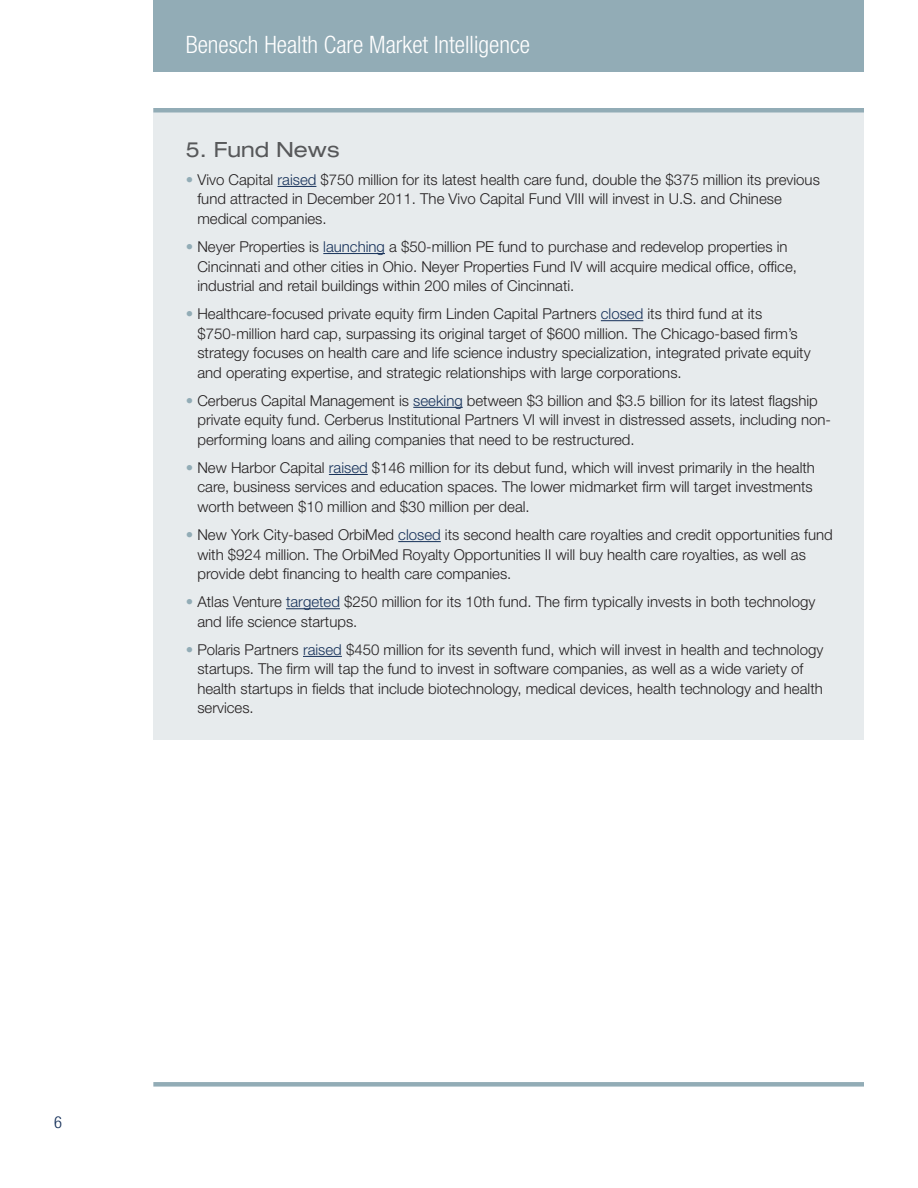
<style>
.page{position:relative;width:918px;height:1188px;background:#fff}
.page>*{position:absolute;margin:0;border:0;box-sizing:border-box;transform-origin:0 0}
.t1{font:300 condensed 24px "Helvetica Neue";color:#fff}
.t2{font:expanded 21px "Helvetica Neue";color:#57585a}
.t3{font:300 condensed 16.5px "Helvetica Neue";color:#153059}
.t4{font:300 15px/19.5px "Helvetica Neue";color:#231f20}
.s1{color:#92acb6}
.s2{color:#153059}
</style>
<div class="page">
<div style="left:153px;top:108px;width:711px;height:632px;background:#e7ebed"></div>
<div style="left:153px;top:0;width:711px;height:71px;background:#92acb6"></div>
<hr style="left:278px;top:186px;width:38px;height:1px;background:#153059">
<hr style="left:323px;top:253px;width:62px;height:1px;background:#153059">
<hr style="left:601px;top:320px;width:42px;height:1px;background:#153059">
<hr style="left:413px;top:407px;width:50px;height:1px;background:#153059">
<hr style="left:329px;top:474px;width:39px;height:1px;background:#153059">
<hr style="left:398px;top:541px;width:43px;height:1px;background:#153059">
<hr style="left:286px;top:608px;width:54px;height:1px;background:#153059">
<hr style="left:303px;top:656px;width:39px;height:1px;background:#153059">
<div style="left:153px;top:1082px;width:711px;height:5px;background:#92acb6"></div>
<hr style="left:153px;top:108px;width:711px;height:4px;background:#92acb6">
<h1 class="t1" style="left:186px;top:31px;width:346px">Benesch Health Care Market Intelligence</h1>
<h2 class="t2" style="left:186px;top:137px;width:155px">5. Fund News</h2>
<p class="t4" style="left:197px;top:170px;width:624px;text-indent:-12px"><span class="s1">•</span> Vivo Capital <span class="s2">raised</span> $750 million for its latest health care fund, double the $375 million its previous fund attracted in December 2011. The Vivo Capital Fund VIII will invest in U.S. and Chinese medical companies.</p>
<p class="t4" style="left:197px;top:237px;width:601px;text-indent:-12px"><span class="s1">•</span> Neyer Properties is <span class="s2">launching</span> a $50-million PE fund to purchase and redevelop properties in<br>Cincinnati and other cities in Ohio. Neyer Properties Fund IV will acquire medical office, office, industrial and retail buildings within 200 miles of Cincinnati.</p>
<p class="t4" style="left:197px;top:304px;width:615px;text-indent:-12px"><span class="s1">•</span> Healthcare-focused private equity firm Linden Capital Partners <span class="s2">closed</span> its third fund at its $750-million hard cap, surpassing its original target of $600 million. The Chicago-based firm’s strategy focuses on health care and life science industry specialization, integrated private equity and operating expertise, and strategic relationships with large corporations.</p>
<p class="t4" style="left:197px;top:390px;width:635px;text-indent:-12px"><span class="s1">•</span> Cerberus Capital Management is <span class="s2">seeking</span> between $3 billion and $3.5 billion for its latest flagship private equity fund. Cerberus Institutional Partners VI will invest in distressed assets, including non&shy;performing loans and ailing companies that need to be restructured.</p>
<p class="t4" style="left:197px;top:458px;width:619px;text-indent:-12px"><span class="s1">•</span> New Harbor Capital <span class="s2">raised</span> $146 million for its debut fund, which will invest primarily in the health care, business services and education spaces. The lower midmarket firm will target investments worth between $10 million and $30 million per deal.</p>
<p class="t4" style="left:197px;top:525px;width:637px;text-indent:-12px"><span class="s1">•</span> New York City-based OrbiMed <span class="s2">closed</span> its second health care royalties and credit opportunities fund with $924 million. The OrbiMed Royalty Opportunities II will buy health care royalties, as well as provide debt financing to health care companies.</p>
<p class="t4" style="left:197px;top:592px;width:619px;text-indent:-12px"><span class="s1">•</span> Atlas Venture <span class="s2">targeted</span> $250 million for its 10th fund. The firm typically invests in both technology and life science startups.</p>
<p class="t4" style="left:197px;top:640px;width:627px;text-indent:-12px"><span class="s1">•</span> Polaris Partners <span class="s2">raised</span> $450 million for its seventh fund, which will invest in health and technology startups. The firm will tap the fund to invest in software companies, as well as a wide variety of health startups in fields that include biotechnology, medical devices, health technology and health services.</p>
<p class="t3" style="left:54px;top:1112px;width:9px">6</p>
</div>
